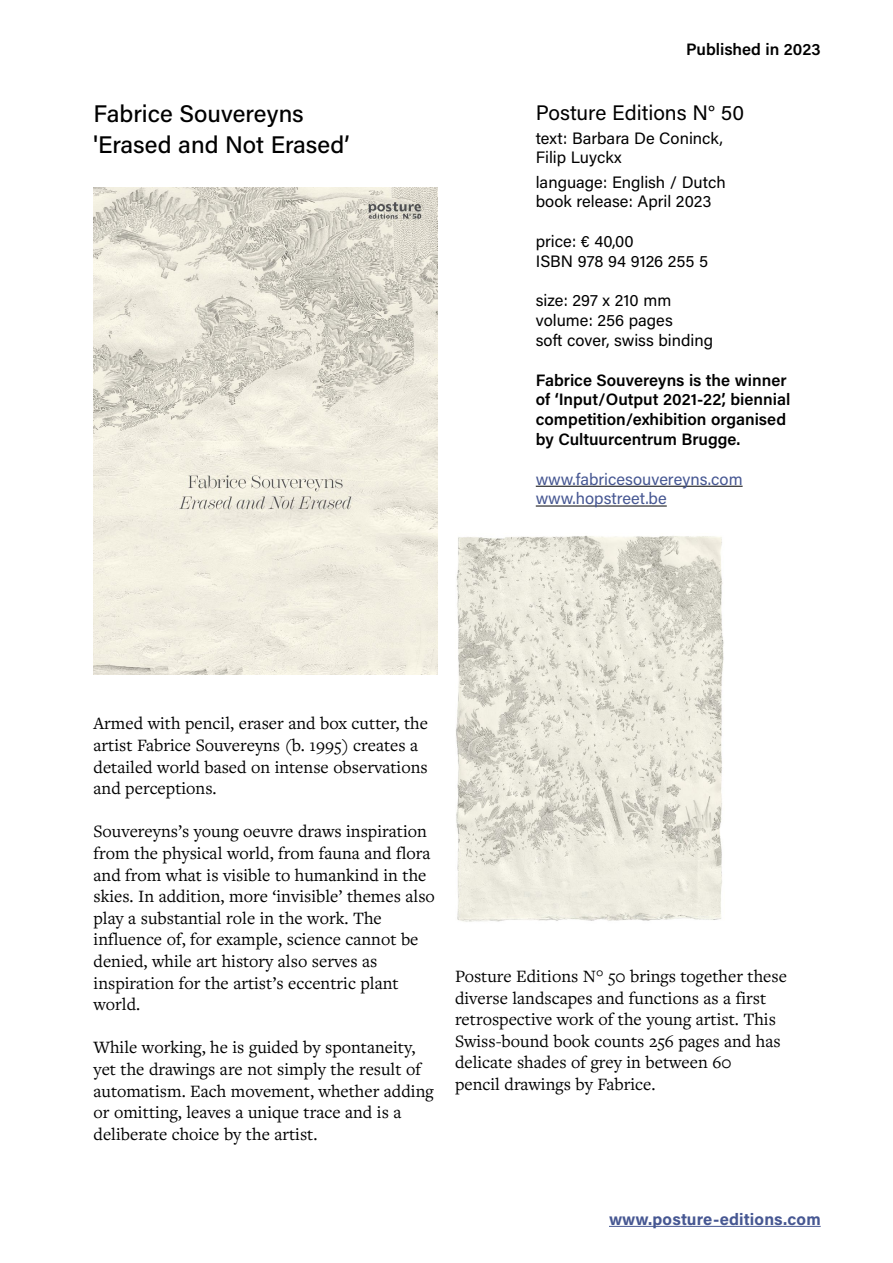
<style>
.page{position:relative;width:893px;height:1263px;background:#fff}
.page>*{position:absolute;margin:0;border:0;box-sizing:border-box;transform-origin:0 0}
.N__XX_name_artist{font:500 24px "Acumin Pro";color:#000}
.N__XX_name_artist-2{font:21px "Acumin Pro";color:#000}
.body_schreef{font:18px/21.6px "Freight Text Pro";color:#000}
.t1{font:16.5px/19.8px "Acumin Pro";color:#000}
.t2{font:600 16.5px/19.8px "Acumin Pro";color:#000}
.t3{font:16.5px "Acumin Pro";color:#465792}
.t4{font:700 16.5px "Acumin Pro";letter-spacing:.01em;color:#465792}
</style>
<div class="page">
<hr style="left:609px;top:1226px;width:212px;height:1px;background:#465792">
<hr style="left:536px;top:486px;width:207px;height:1px;background:#000">
<hr style="left:536px;top:506px;width:131px;height:1px;background:#000">
<img style="left:94px;top:187px;width:344px;height:487px">
<img style="left:456px;top:535px;width:268px;height:387px">
<p class="N__XX_name_artist" style="left:94px;top:97px;width:212px">Fabrice Souvereyns</p>
<p class="N__XX_name_artist" style="left:94px;top:128px;width:258px">'Erased and Not Erased’</p>
<p class="t2" style="left:686px;top:38px;width:136px">Published in 2023</p>
<p class="N__XX_name_artist-2" style="left:536px;top:98px;width:210px">Posture Editions N° 50</p>
<p class="t1" style="left:536px;top:127px;width:189px">text: Barbara De Coninck,<br>Filip Luyckx</p>
<p class="t1" style="left:536px;top:171px;width:191px">language: English / Dutch</p>
<p class="t1" style="left:536px;top:191px;width:177px">book release: April 2023</p>
<p class="t1" style="left:536px;top:231px;width:99px">price: € 40,00</p>
<p class="t1" style="left:536px;top:250px;width:174px">ISBN 978 94 9126 255 5</p>
<p class="t1" style="left:536px;top:290px;width:137px">size: 297 x 210 mm</p>
<p class="t1" style="left:536px;top:310px;width:139px">volume: 256 pages</p>
<p class="t1" style="left:536px;top:330px;width:179px">soft cover, swiss binding</p>
<p class="t2" style="left:536px;top:369px;width:256px">Fabrice Souvereyns is the winner of ‘Input/Output 2021-22’, biennial competition/exhibition organised by Cultuurcentrum Brugge.</p>
<p class="t3" style="left:536px;top:467px;width:208px">www.fabricesouvereyns.com</p>
<p class="t3" style="left:536px;top:487px;width:132px">www.hopstreet.be</p>
<p class="body_schreef" style="left:94px;top:712px;width:336px">Armed with pencil, eraser and box cutter, the artist Fabrice Souvereyns (b. 1995) creates a detailed world based on intense observations and perceptions.</p>
<p class="body_schreef" style="left:94px;top:820px;width:343px">Souvereyns’s young oeuvre draws inspiration from the physical world, from fauna and flora and from what is visible to humankind in the skies. In addition, more ‘invisible’ themes also play a substantial role in the work. The influence of, for example, science cannot be denied, while art history also serves as inspiration for the artist’s eccentric plant world.</p>
<p class="body_schreef" style="left:94px;top:1036px;width:342px">While working, he is guided by spontaneity, yet the drawings are not simply the result of automatism. Each movement, whether adding or omitting, leaves a unique trace and is a deliberate choice by the artist.</p>
<p class="body_schreef" style="left:455px;top:965px;width:333px">Posture Editions N° 50 brings together these diverse landscapes and functions as a first retrospective work of the young artist. This Swiss-bound book counts 256 pages and has delicate shades of grey in between 60<br>pencil drawings by Fabrice.</p>
<p class="t4" style="left:609px;top:1207px;width:213px">www.posture-editions.com</p>
</div>
